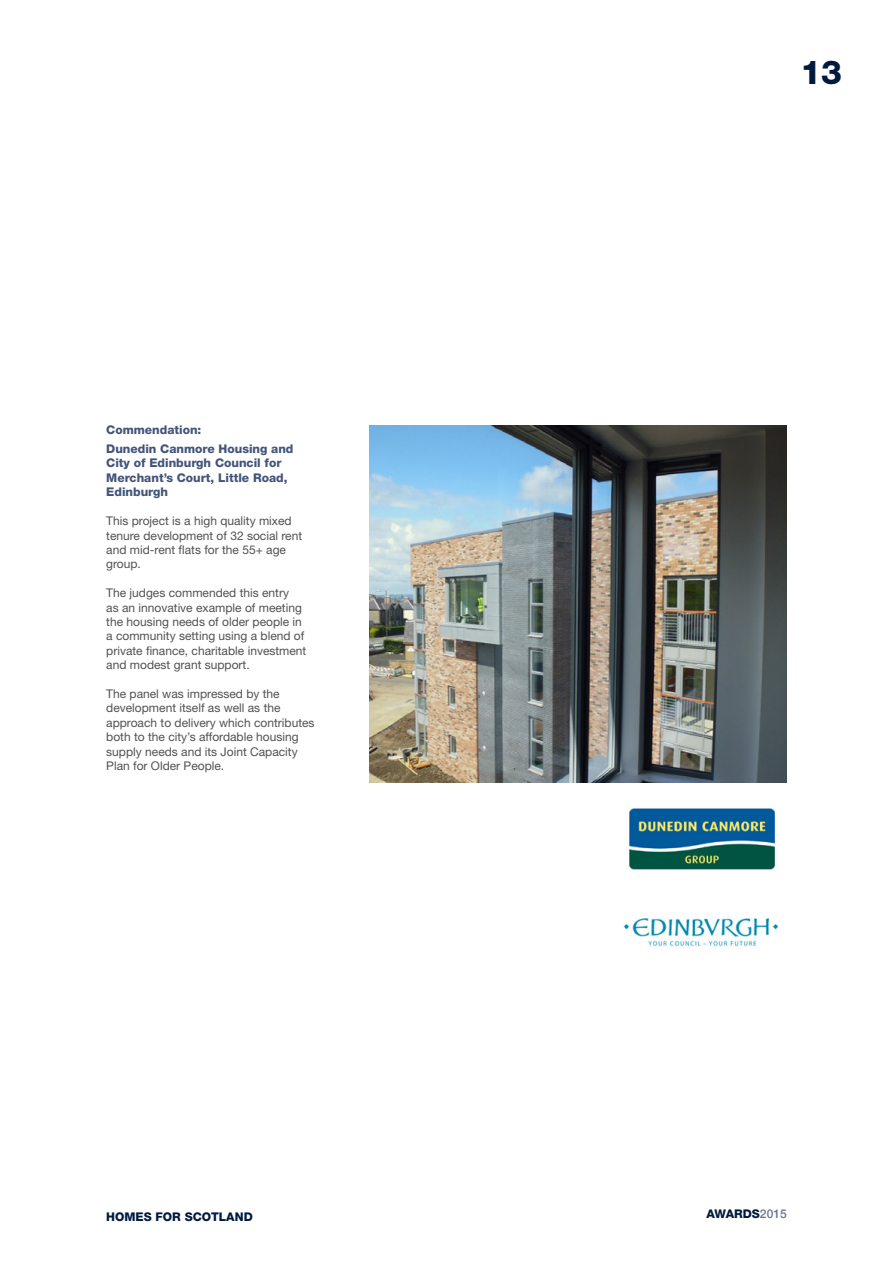
<style>
.page{position:relative;width:893px;height:1263px;background:#fff}
.page>*{position:absolute;margin:0;border:0;box-sizing:border-box;transform-origin:0 0}
.t1{font:800 33px "Helvetica Neue";color:#001a3f}
.t2{font:12px/14.4px "Helvetica Neue";color:#515150}
.t3{font:800 12px/14.4px "Helvetica Neue";color:#43547a}
.t4{font:800 12px "Helvetica Neue";color:#001a3f}
.s1{font-weight:500;color:#687397}
</style>
<div class="page">
<img style="left:369px;top:425px;width:418px;height:358px">
<img style="left:629px;top:808px;width:146px;height:62px">
<img style="left:623px;top:918px;width:155px;height:29px">
<p class="t3" style="left:106px;top:421px;width:189px;line-height:18.6px">Commendation:<br>Dunedin Canmore Housing and</p>
<p class="t3" style="left:106px;top:456px;width:183px">City of Edinburgh Council for<br>Merchant’s Court, Little Road,<br>Edinburgh</p>
<p class="t2" style="left:106px;top:513px;width:197px">This project is a high quality mixed tenure development of 32 social rent and mid-rent flats for the 55+ age group.</p>
<p class="t2" style="left:106px;top:585px;width:202px">The judges commended this entry<br>as an innovative example of meeting the housing needs of older people in a community setting using a blend of private finance, charitable investment and modest grant support.</p>
<p class="t2" style="left:106px;top:686px;width:210px">The panel was impressed by the development itself as well as the approach to delivery which contributes both to the city’s affordable housing supply needs and its Joint Capacity Plan for Older People.</p>
<h1 class="t1" style="left:800px;top:52px;width:43px">13</h1>
<p class="t4" style="left:106px;top:1210px;width:148px">HOMES FOR SCOTLAND</p>
<p class="t4" style="left:706px;top:1206px;width:82px">AWARDS<span class="s1">2015</span></p>
</div>
